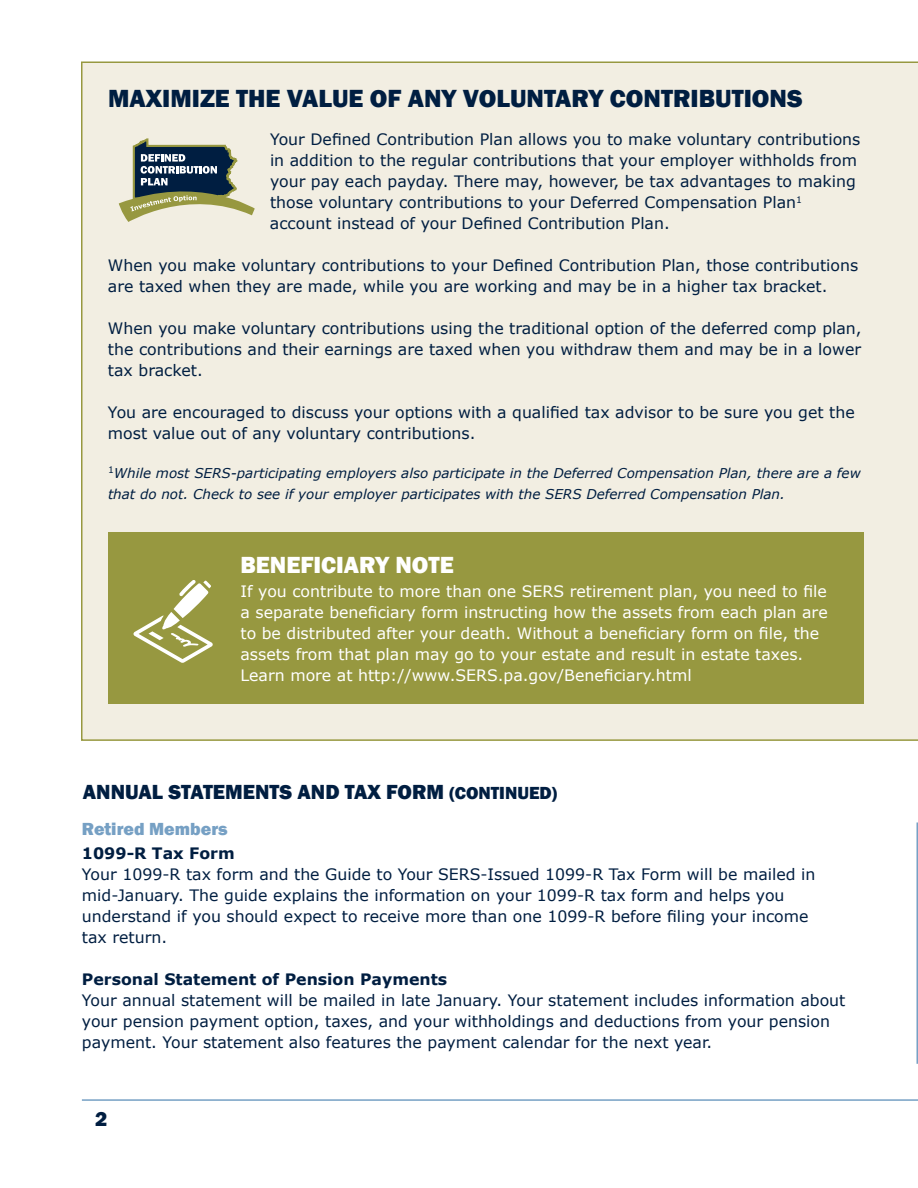
<style>
.page{position:relative;width:918px;height:1188px;background:#fff}
.page>*{position:absolute;margin:0;border:0;box-sizing:border-box;transform-origin:0 0}
.t1{font:800 25.5px "Franklin Gothic";color:#001e41}
.t2{font:800 24px "Franklin Gothic";color:#fff}
.t3{font:800 21px "Franklin Gothic";color:#001e41}
.t4{font:800 18px "Franklin Gothic";color:#76a0c4}
.t5{font:15.75px/21px "Verdana";color:#001e41}
.t6{font:15.75px/21px "Verdana";color:#fff}
.t7{font:italic 13.5px/21px "Verdana";color:#001e41}
.s1{font-size:18px}
.s2{font-weight:700}
</style>
<div class="page">
<div style="left:81px;top:62px;width:837px;height:679px;background:#f2eee2"></div>
<hr style="left:82px;top:1099px;width:836px;height:2px;background:#76a0c4">
<hr style="left:916px;top:822px;width:2px;height:242px;background:#76a0c4">
<svg style="left:119px;top:137px;width:136px;height:85px;background:#949c92"></svg>
<div style="left:109px;top:532px;width:755px;height:171px;background:#979840"></div>
<svg style="left:133px;top:580px;width:80px;height:83px"></svg>
<p class="t1" style="left:108px;top:82px;width:696px">MAXIMIZE THE VALUE OF ANY VOLUNTARY CONTRIBUTIONS</p>
<p class="t5" style="left:270px;top:129px;width:592px">Your Defined Contribution Plan allows you to make voluntary contributions in addition to the regular contributions that your employer withholds from your pay each payday. There may, however, be tax advantages to making those voluntary contributions to your Deferred Compensation Plan<sup>1 </sup>account instead of your Defined Contribution Plan.</p>
<p class="t5" style="left:108px;top:255px;width:752px">When you make voluntary contributions to your Defined Contribution Plan, those contributions are taxed when they are made, while you are working and may be in a higher tax bracket.</p>
<p class="t5" style="left:108px;top:318px;width:755px;text-align:justify">When you make voluntary contributions using the traditional option of the deferred comp plan, the contributions and their earnings are taxed when you withdraw them and may be in a lower tax bracket.</p>
<p class="t5" style="left:108px;top:402px;width:748px">You are encouraged to discuss your options with a qualified tax advisor to be sure you get the most value out of any voluntary contributions.</p>
<p class="t7" style="left:108px;top:463px;width:754px"><sup>1</sup>While most SERS-participating employers also participate in the Deferred Compensation Plan, there are a few that do not. Check to see if your employer participates with the SERS Deferred Compensation Plan.</p>
<p class="t2" style="left:240px;top:550px;width:215px">BENEFICIARY NOTE</p>
<p class="t6" style="left:240px;top:581px;width:589px">If you contribute to more than one SERS retirement plan, you need to file a separate beneficiary form instructing how the assets from each plan are to be distributed after your death. Without a beneficiary form on file, the assets from that plan may go to your estate and result in estate taxes.<br>Learn more at http://www.SERS.pa.gov/Beneficiary.html</p>
<p class="t3" style="left:83px;top:778px;width:476px">ANNUAL STATEMENTS AND TAX FORM <span class="s1">(CONTINUED)</span></p>
<p class="t4" style="left:82px;top:817px;width:147px">Retired Members</p>
<p class="t5" style="left:82px;top:843px;width:735px"><span class="s2">1099-R Tax Form<br></span>Your 1099-R tax form and the Guide to Your SERS-Issued 1099-R Tax Form will be mailed in mid-January. The guide explains the information on your 1099-R tax form and helps you understand if you should expect to receive more than one 1099-R before filing your income tax return.</p>
<p class="t5" style="left:82px;top:969px;width:765px"><span class="s2">Personal Statement of Pension Payments<br></span>Your annual statement will be mailed in late January. Your statement includes information about your pension payment option, taxes, and your withholdings and deductions from your pension payment. Your statement also features the payment calendar for the next year.</p>
<p class="t3" style="left:95px;top:1105px;width:14px">2</p>
</div>
